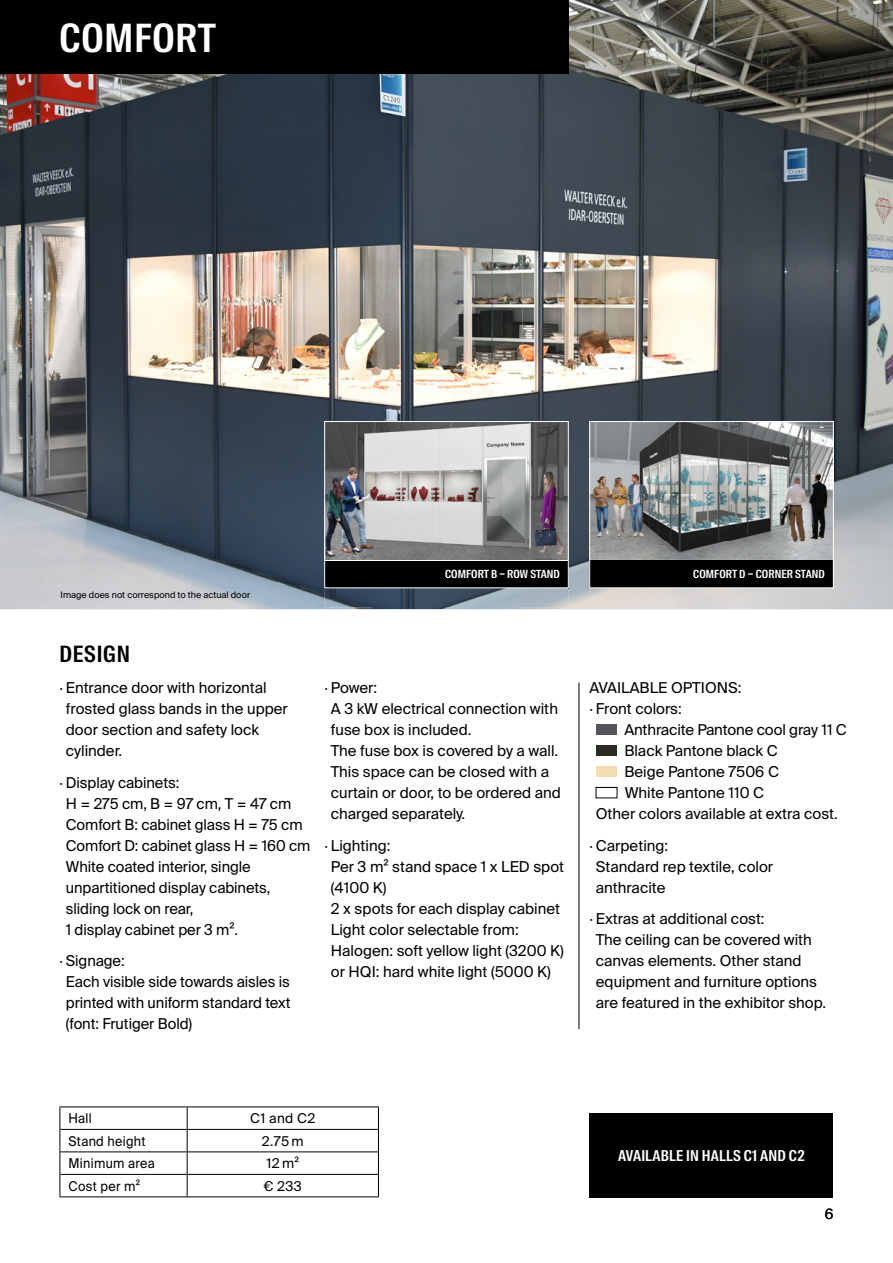
<style>
.page{position:relative;width:893px;height:1263px;background:#fff}
.page>*{position:absolute;margin:0;border:0;box-sizing:border-box;transform-origin:0 0}
.t1{font:600 39px "Suisse Intl Cond";letter-spacing:.025em;color:#fff}
.t2{font:600 22.5px "Suisse Intl Cond";letter-spacing:.035em;color:#000}
.t3{font:15px/21px "Suisse Intl";color:#000}
.t4{font:600 15px "Suisse Intl Cond";letter-spacing:.01em;color:#fff}
.t5{font:14.25px "Suisse Intl";color:#020103}
.t6{font:13.5px "Suisse Intl";letter-spacing:.025em;color:#000;scale:.93 1}
.t7{font:13.5px "Suisse Intl";letter-spacing:.025em;color:#000}
.t8{font:600 11.25px "Suisse Intl Cond";letter-spacing:.01em;color:#fff}
.t9{font:9px "Suisse Intl";color:#000}
</style>
<div class="page">
<img style="left:0;top:0;width:893px;height:609px">
<hr style="left:579px;top:683px;width:1px;height:346px;background:#000">
<hr style="left:60px;top:1106px;width:127px;height:1px;background:#000">
<hr style="left:60px;top:1129px;width:127px;height:1px;background:#000">
<hr style="left:60px;top:1151px;width:127px;height:1px;background:#000">
<svg style="left:60px;top:1107px;width:1px;height:89px"></svg>
<hr style="left:60px;top:1174px;width:127px;height:1px;background:#000">
<hr style="left:187px;top:1106px;width:192px;height:1px;background:#000">
<hr style="left:60px;top:1196px;width:127px;height:1px;background:#000">
<svg style="left:187px;top:1107px;width:1px;height:89px"></svg>
<hr style="left:187px;top:1129px;width:192px;height:1px;background:#000">
<hr style="left:187px;top:1151px;width:192px;height:1px;background:#000">
<svg style="left:378px;top:1107px;width:1px;height:89px"></svg>
<hr style="left:187px;top:1174px;width:192px;height:1px;background:#000">
<hr style="left:187px;top:1196px;width:192px;height:1px;background:#000">
<div style="left:589px;top:1113px;width:244px;height:84px;background:#000"></div>
<div style="left:0;top:0;width:568px;height:74px;background:#000"></div>
<div style="left:596px;top:724px;width:21px;height:11px;background:#55565b"></div>
<div style="left:596px;top:746px;width:21px;height:10px;background:#2d2924"></div>
<div style="left:596px;top:766px;width:21px;height:11px;background:#f4dbb2"></div>
<div style="left:596px;top:787px;width:21px;height:11px;border:1px solid #000"></div>
<div style="left:324px;top:560px;width:244px;height:28px;background:#000"></div>
<img style="left:324px;top:560px;width:49px;height:48px">
<img style="left:520px;top:482px;width:49px;height:126px">
<img style="left:373px;top:607px;width:147px;height:1px">
<svg style="left:568px;top:560px;width:1px;height:28px"></svg>
<img style="left:326px;top:423px;width:240px;height:137px">
<div style="left:324px;top:421px;width:244px;height:167px;border:1px solid #fff"></div>
<img style="left:591px;top:423px;width:240px;height:137px">
<div style="left:589px;top:560px;width:244px;height:28px;background:#000"></div>
<div style="left:589px;top:421px;width:244px;height:167px;border:1px solid #fff"></div>
<h1 class="t1" style="left:60px;top:15px;width:158px">COMFORT</h1>
<p class="t9" style="left:61px;top:590px;width:191px">Image does not correspond to the actual door</p>
<p class="t8" style="left:445px;top:567px;width:116px">COMFORT B – ROW STAND</p>
<p class="t8" style="left:693px;top:567px;width:133px">COMFORT D – CORNER STAND</p>
<h2 class="t2" style="left:60px;top:640px;width:72px">DESIGN</h2>
<p class="t3" style="left:66px;top:677px;width:224px;text-indent:-6px">· Entrance door with horizontal frosted glass bands in the upper door section and safety lock cylinder.</p>
<p class="t3" style="left:66px;top:772px;width:246px;text-indent:-6px">· Display cabinets:<br>H = 275 cm, B = 97 cm, T = 47 cm<br>Comfort B: cabinet glass H = 75 cm<br>Comfort D: cabinet glass H = 160 cm<br>White coated interior, single unpartitioned display cabinets, sliding lock on rear,<br>1 display cabinet per 3 m².</p>
<p class="t3" style="left:66px;top:950px;width:226px;text-indent:-6px">· Signage:<br>Each visible side towards aisles is printed with uniform standard text (font: Frutiger Bold)</p>
<p class="t3" style="left:331px;top:677px;width:231px;text-indent:-6px">· Power:<br>A 3 kW electrical connection with fuse box is included.<br>The fuse box is covered by a wall.<br>This space can be closed with a curtain or door, to be ordered and charged separately.</p>
<p class="t3" style="left:331px;top:835px;width:235px;text-indent:-6px">· Lighting:<br>Per 3 m² stand space 1 x LED spot (4100 K)<br>2 x spots for each display cabinet<br>Light color selectable from:<br>Halogen: soft yellow light (3200 K) or HQI: hard white light (5000 K)</p>
<p class="t3" style="left:589px;top:677px;width:153px">AVAILABLE OPTIONS: · Front colors:</p>
<p class="t3" style="left:624px;top:719px;width:224px">Anthracite Pantone cool gray 11 C</p>
<p class="t3" style="left:624px;top:740px;width:155px">Black Pantone black C</p>
<p class="t3" style="left:624px;top:761px;width:156px">Beige Pantone 7506 C</p>
<p class="t3" style="left:625px;top:782px;width:141px">White Pantone 110 C</p>
<p class="t3" style="left:596px;top:803px;width:243px">Other colors available at extra cost.</p>
<p class="t3" style="left:596px;top:835px;width:179px;text-indent:-6px">· Carpeting:<br>Standard rep textile, color anthracite</p>
<p class="t3" style="left:596px;top:908px;width:232px;text-indent:-6px">· Extras at additional cost:<br>The ceiling can be covered with canvas elements. Other stand equipment and furniture options are featured in the exhibitor shop.</p>
<p class="t6" style="left:68px;top:1111px;width:27px">Hall</p>
<p class="t7" style="left:250px;top:1111px;width:67px">C1 and C2</p>
<p class="t6" style="left:68px;top:1133px;width:84px">Stand height</p>
<p class="t7" style="left:262px;top:1133px;width:43px">2.75 m</p>
<p class="t6" style="left:68px;top:1156px;width:94px">Minimum area</p>
<p class="t7" style="left:266px;top:1156px;width:34px">12 m²</p>
<p class="t6" style="left:68px;top:1178px;width:79px">Cost per m²</p>
<p class="t7" style="left:264px;top:1178px;width:39px">€ 233</p>
<p class="t4" style="left:618px;top:1147px;width:188px">AVAILABLE IN HALLS C1 AND C2</p>
<p class="t5" style="left:825px;top:1205px;width:10px">6</p>
</div>
